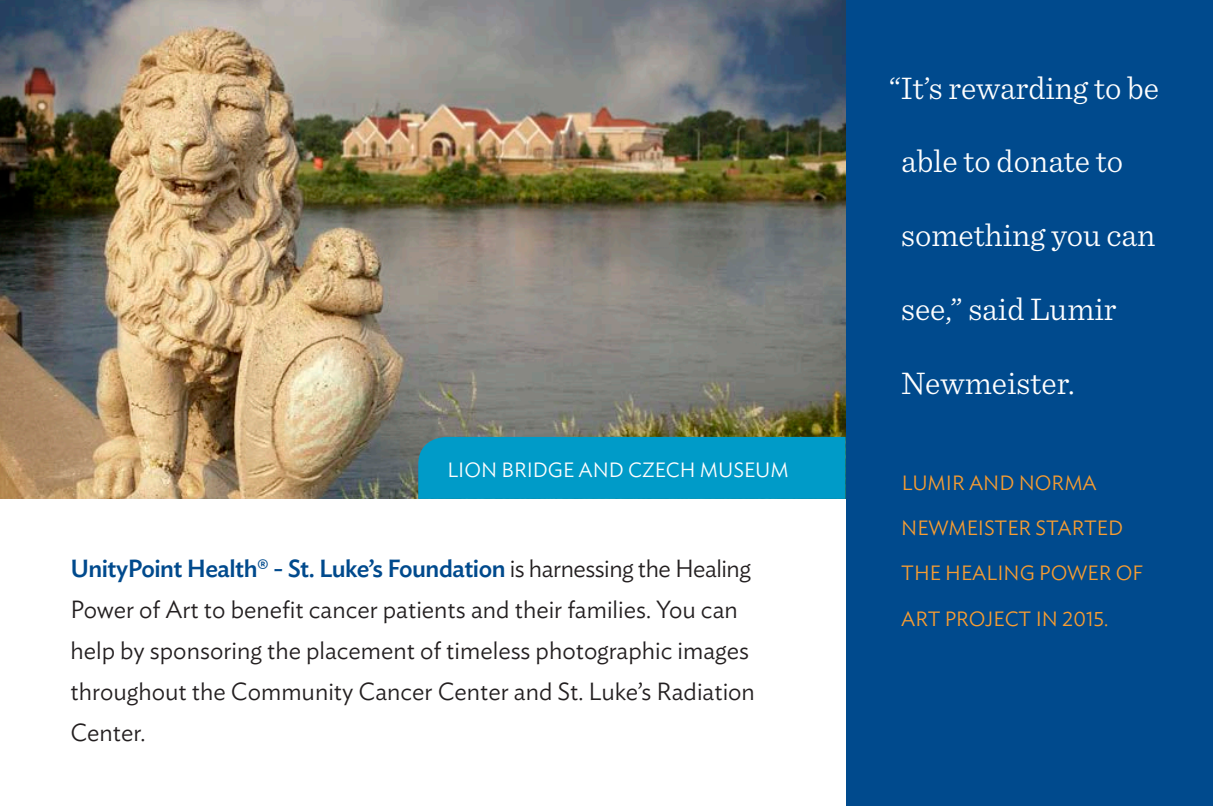
<style>
.page{position:relative;width:1213px;height:806px;background:#fff}
.page>*{position:absolute;margin:0;border:0;box-sizing:border-box;transform-origin:0 0}
.t1{font:300 32.75px "Sentinel";color:#fff}
.t2{font:300 24.5px/41px "Ideal Sans";color:#231f20}
.t3{font:300 20.5px/45px "Ideal Sans";color:#f89d31}
.t4{font:300 20.5px "Ideal Sans";color:#fff}
.s1{font-weight:500;color:#004a8d}
</style>
<div class="page">
<div style="left:845px;top:0;width:367px;height:806px;background:#004a8d"></div>
<img style="left:0;top:0;width:845px;height:499px">
<div style="left:418px;top:437px;width:427px;height:62px;background:#009bc8"></div>
<p class="t4" style="left:447px;top:454px;width:342px">LION BRIDGE AND CZECH MUSEUM</p>
<p class="t2" style="left:70px;top:546px;width:685px"><span class="s1">UnityPoint Health® - St. Luke’s Foundation</span> is harnessing the Healing Power of Art to benefit cancer patients and their families. You can help by sponsoring the placement of timeless photographic images throughout the Community Cancer Center and St. Luke’s Radiation Center.</p>
<p class="t1" style="left:888px;top:63px;width:272px">“It’s rewarding to be</p>
<p class="t1" style="left:901px;top:137px;width:223px">able to donate to</p>
<p class="t1" style="left:901px;top:211px;width:255px">something you can</p>
<p class="t1" style="left:901px;top:285px;width:217px">see,” said Lumir</p>
<p class="t1" style="left:901px;top:358px;width:175px">Newmeister.</p>
<p class="t3" style="left:901px;top:459px;width:223px">LUMIR AND NORMA<br>NEWMEISTER STARTED</p>
<p class="t3" style="left:901px;top:549px;width:243px">THE HEALING POWER OF</p>
<p class="t3" style="left:901px;top:594px;width:209px">ART PROJECT IN 2015.</p>
</div>
